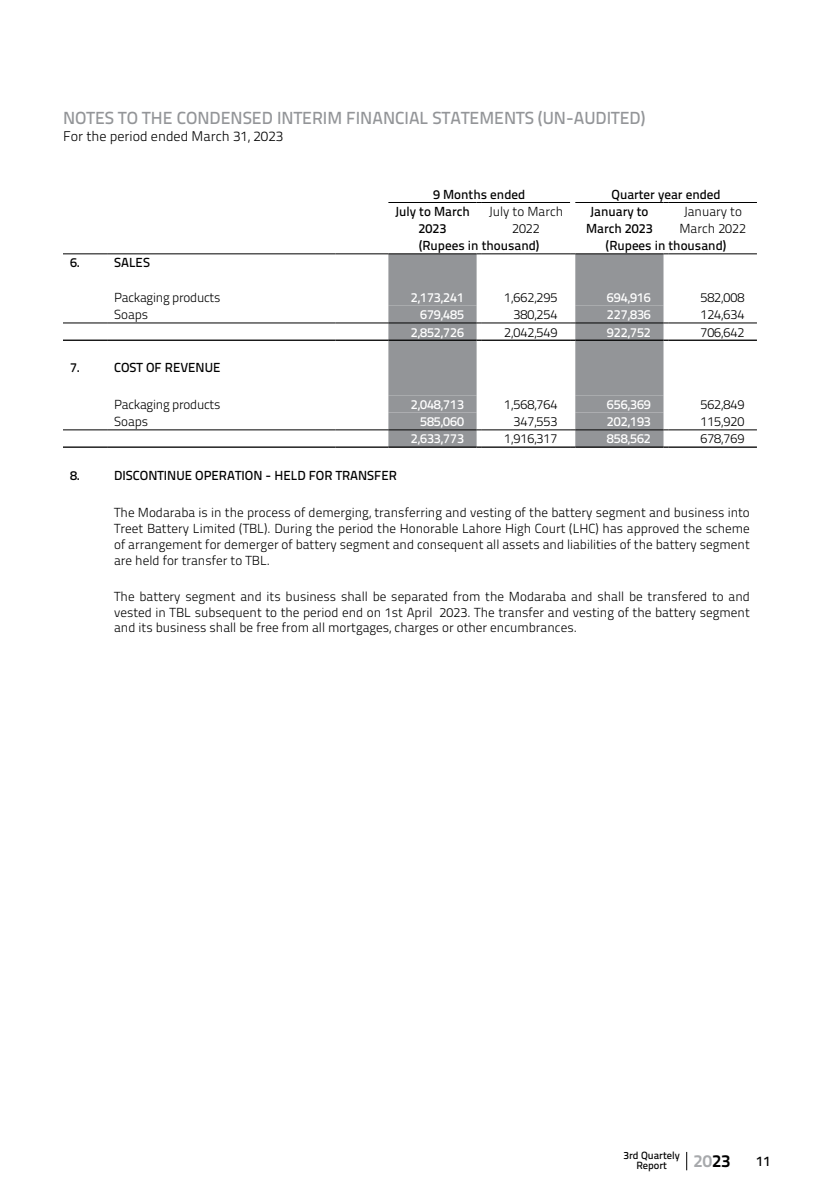
<style>
.page{position:relative;width:819px;height:1197px;background:#fff}
.page>*{position:absolute;margin:0;border:0;box-sizing:border-box;transform-origin:0 0}
.t1{font:17.5px "Titillium Text 25 L 600 wt";color:#939598}
.t2{font:17.5px "Titillium Text 25 L 800 wt";color:#a7a9ac}
.t3{font:14px "Titillium Text 25 L 250 wt";color:#000}
.t4{font:14px "Titillium Text 25 L 600 wt";color:#000}
.t5{font:13.12px/15.8px "Titillium Text 25 L 250 wt";color:#000;text-align:center}
.t6{font:13.12px/16.8px "Titillium Text 25 L 600 wt";color:#000;text-align:center}
.t7{font:13.12px "Titillium Text 25 L 600 wt";color:#fff}
.t8{font:13.12px "Titillium Text 25 L 250 wt";letter-spacing:-.02em;color:#000}
.t9{font:10.5px/10.5px "Titillium Text 25 L 600 wt";color:#000;text-align:center}
.s1{color:#000}
</style>
<div class="page">
<svg style="left:686px;top:1152px;width:1px;height:18px"></svg>
<svg style="left:388px;top:255px;width:276px;height:191px;fill:#939598"></svg>
<hr style="left:63px;top:340px;width:44px;height:1px;background:#000">
<hr style="left:107px;top:340px;width:229px;height:1px;background:#000">
<hr style="left:336px;top:340px;width:52px;height:1px;background:#000">
<hr style="left:669px;top:340px;width:88px;height:1px;background:#000">
<hr style="left:63px;top:323px;width:44px;height:1px;background:#000">
<hr style="left:107px;top:323px;width:229px;height:1px;background:#000">
<hr style="left:336px;top:323px;width:52px;height:1px;background:#000">
<hr style="left:669px;top:323px;width:88px;height:1px;background:#000">
<hr style="left:63px;top:430px;width:44px;height:1px;background:#000">
<hr style="left:107px;top:430px;width:229px;height:1px;background:#000">
<hr style="left:336px;top:430px;width:52px;height:1px;background:#000">
<svg style="left:388px;top:306px;width:281px;height:125px"></svg>
<hr style="left:669px;top:430px;width:88px;height:1px;background:#000">
<hr style="left:63px;top:254px;width:44px;height:1px;background:#000">
<hr style="left:107px;top:254px;width:229px;height:1px;background:#000">
<hr style="left:336px;top:254px;width:52px;height:1px;background:#000">
<hr style="left:388px;top:254px;width:89px;height:1px;background:#000">
<hr style="left:482px;top:254px;width:88px;height:1px;background:#000">
<hr style="left:575px;top:254px;width:89px;height:1px;background:#000">
<hr style="left:669px;top:254px;width:88px;height:1px;background:#000">
<hr style="left:63px;top:446px;width:44px;height:2px;background:#000">
<hr style="left:107px;top:446px;width:229px;height:2px;background:#000">
<hr style="left:336px;top:446px;width:52px;height:2px;background:#000">
<hr style="left:388px;top:446px;width:89px;height:2px;background:#000">
<hr style="left:482px;top:446px;width:88px;height:2px;background:#000">
<hr style="left:575px;top:446px;width:89px;height:2px;background:#000">
<hr style="left:669px;top:446px;width:88px;height:2px;background:#000">
<hr style="left:388px;top:202px;width:89px;height:1px;background:#000">
<hr style="left:482px;top:202px;width:88px;height:1px;background:#000">
<hr style="left:575px;top:202px;width:89px;height:1px;background:#000">
<hr style="left:669px;top:202px;width:88px;height:1px;background:#000">
<h1 class="t1" style="left:63px;top:105px;width:584px">NOTES TO THE CONDENSED INTERIM FINANCIAL STATEMENTS (UN-AUDITED)</h1>
<p class="t3" style="left:63px;top:126px;width:222px">For the period ended March 31, 2023</p>
<p class="t6" style="left:433px;top:185px;width:94px">9 Months ended</p>
<p class="t6" style="left:611px;top:185px;width:111px">Quarter year ended</p>
<p class="t6" style="left:395px;top:202px;width:76px">July to March<br>2023</p>
<p class="t5" style="left:489px;top:202px;width:76px;line-height:16.8px">July to March<br>2022</p>
<p class="t6" style="left:586px;top:202px;width:68px">January to<br>March 2023</p>
<p class="t5" style="left:679px;top:202px;width:68px;line-height:16.8px">January to<br>March 2022</p>
<p class="t6" style="left:419px;top:236px;width:122px">(Rupees in thousand)</p>
<p class="t6" style="left:606px;top:236px;width:122px">(Rupees in thousand)</p>
<p class="t6" style="left:70px;top:254px;width:12px">6.</p>
<p class="t6" style="left:114px;top:254px;width:37px">SALES</p>
<p class="t8" style="left:114px;top:288px;width:108px">Packaging products</p>
<p class="t7" style="left:411px;top:287px;width:55px">2,173,241</p>
<p class="t5" style="left:504px;top:289px;width:55px">1,662,295</p>
<p class="t7" style="left:607px;top:287px;width:45px">694,916</p>
<p class="t5" style="left:700px;top:289px;width:45px">582,008</p>
<p class="t5" style="left:114px;top:306px;width:36px">Soaps</p>
<p class="t7" style="left:420px;top:305px;width:45px">679,485</p>
<p class="t5" style="left:513px;top:306px;width:45px">380,254</p>
<p class="t7" style="left:607px;top:305px;width:45px">227,836</p>
<p class="t5" style="left:700px;top:306px;width:45px">124,634</p>
<p class="t7" style="left:411px;top:322px;width:55px">2,852,726</p>
<p class="t5" style="left:504px;top:323px;width:55px">2,042,549</p>
<p class="t7" style="left:607px;top:322px;width:45px">922,752</p>
<p class="t5" style="left:700px;top:323px;width:45px">706,642</p>
<p class="t6" style="left:70px;top:358px;width:12px">7.</p>
<p class="t6" style="left:114px;top:358px;width:108px">COST OF REVENUE</p>
<p class="t8" style="left:114px;top:395px;width:108px">Packaging products</p>
<p class="t7" style="left:411px;top:394px;width:55px">2,048,713</p>
<p class="t5" style="left:504px;top:396px;width:55px">1,568,764</p>
<p class="t7" style="left:607px;top:394px;width:45px">656,369</p>
<p class="t5" style="left:700px;top:396px;width:45px">562,849</p>
<p class="t5" style="left:114px;top:413px;width:36px">Soaps</p>
<p class="t7" style="left:420px;top:412px;width:45px">585,060</p>
<p class="t5" style="left:513px;top:413px;width:45px">347,553</p>
<p class="t7" style="left:607px;top:412px;width:45px">202,193</p>
<p class="t5" style="left:700px;top:413px;width:45px">115,920</p>
<p class="t7" style="left:411px;top:429px;width:55px">2,633,773</p>
<p class="t5" style="left:504px;top:430px;width:55px">1,916,317</p>
<p class="t7" style="left:607px;top:429px;width:45px">858,562</p>
<p class="t5" style="left:700px;top:430px;width:45px">678,769</p>
<p class="t6" style="left:70px;top:466px;width:12px">8.</p>
<p class="t6" style="left:114px;top:467px;width:284px">DISCONTINUE OPERATION - HELD FOR TRANSFER</p>
<p class="t5" style="left:114px;top:504px;width:637px;text-align:justify">The Modaraba is in the process of demerging, transferring and vesting of the battery segment and business into Treet Battery Limited (TBL). During the period the Honorable Lahore High Court (LHC) has approved the scheme of arrangement for demerger of battery segment and consequent all assets and liabilities of the battery segment are held for transfer to TBL.</p>
<p class="t5" style="left:114px;top:588px;width:637px;text-align:justify">The battery segment and its business shall be separated from the Modaraba and shall be transfered to and vested in TBL subsequent to the period end on 1st April 2023. The transfer and vesting of the battery segment and its business shall be free from all mortgages, charges or other encumbrances.</p>
<p class="t9" style="left:624px;top:1149px;width:58px">3rd Quartely<br>Report</p>
<h1 class="t2" style="left:694px;top:1147px;width:39px">20<span class="s1">23</span></h1>
<p class="t4" style="left:756px;top:1150px;width:16px">11</p>
</div>
